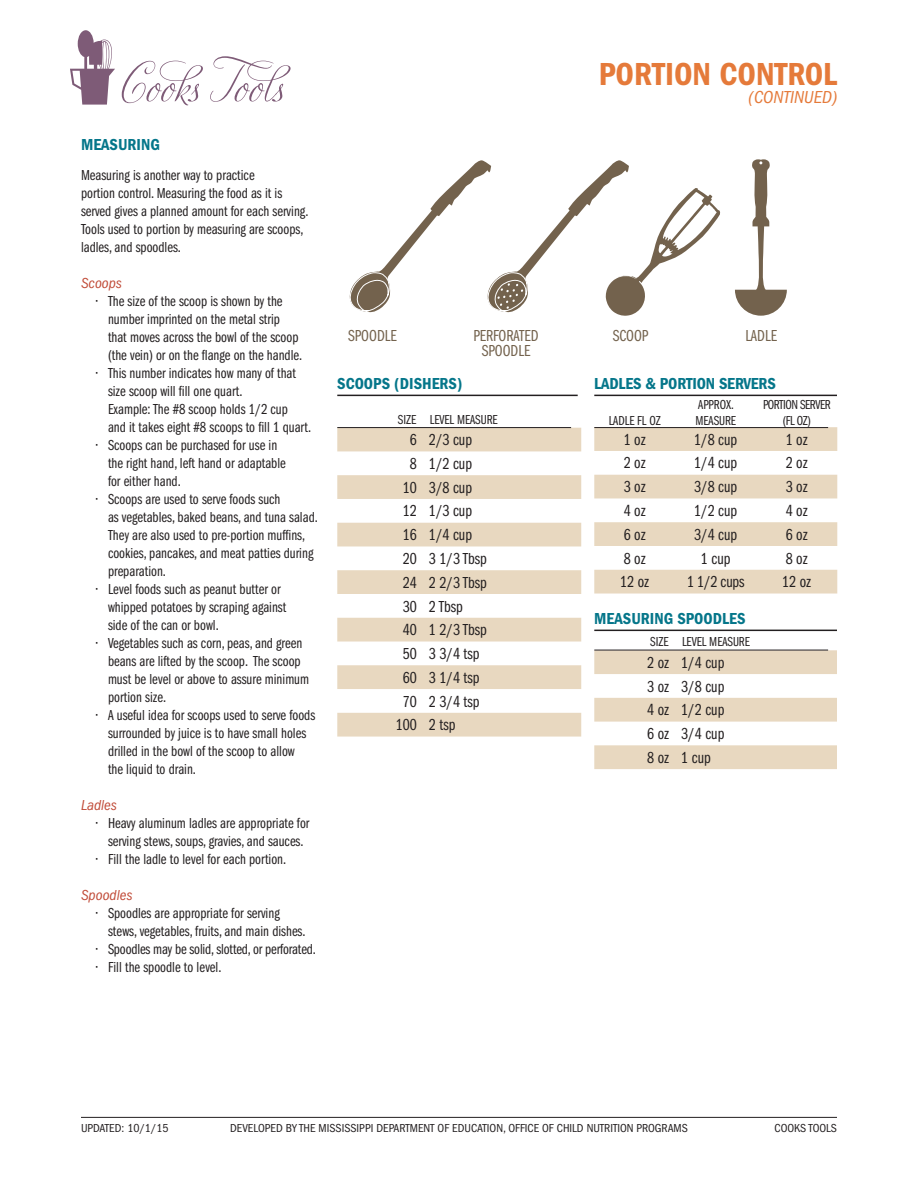
<style>
.page{position:relative;width:918px;height:1188px;background:#fff}
.page>*{position:absolute;margin:0;border:0;box-sizing:border-box;transform-origin:0 0}
.t1{font:50.85px "Adios Script Pro";color:#7e5b77}
.t2{font:33px "ITC Franklin Gothic Std Dm Cd";color:#e57a3a}
.t3{font:italic condensed 18px "ITC Franklin Gothic Std";color:#e57a3a}
.t4{font:16.5px/23.7px "ITC Franklin Gothic Std Bk Cp";color:#231f20;text-align:justify}
.t5{font:16.5px "ITC Franklin Gothic Std Dm Cd";color:#05768a}
.t6{font:16.5px "ITC Franklin Gothic Std Bk Cp";color:#73624d}
.t7{font:15px/18px "ITC Franklin Gothic Std Bk Cp";color:#231f20}
.t8{font:italic condensed 15px "ITC Franklin Gothic Std";color:#c14c39}
.t9{font:13.5px/16.2px "ITC Franklin Gothic Std Bk Cp";color:#231f20}
.t10{font:13.5px/16.2px "ITC Franklin Gothic Std Bk Cp";letter-spacing:-.03em;color:#231f20;text-align:center}
.t11{font:condensed 12px "ITC Franklin Gothic Std";color:#231f20}
</style>
<div class="page">
<svg style="left:70px;top:30px;width:45px;height:75px"></svg>
<hr style="left:81px;top:1117px;width:756px;height:1px;background:#231f20">
<svg style="left:337px;top:428px;width:244px;height:309px;fill:#e8d8c0"></svg>
<svg style="left:594px;top:649px;width:243px;height:120px"></svg>
<svg style="left:594px;top:427px;width:243px;height:167px"></svg>
<svg style="left:735px;top:159px;width:52px;height:157px"></svg>
<svg style="left:349px;top:160px;width:372px;height:156px"></svg>
<hr style="left:337px;top:395px;width:241px;height:1px;background:#231f20">
<hr style="left:594px;top:395px;width:243px;height:1px;background:#231f20">
<hr style="left:594px;top:630px;width:243px;height:1px;background:#231f20">
<hr style="left:337px;top:427px;width:234px;height:1px;background:#231f20">
<hr style="left:594px;top:427px;width:234px;height:1px;background:#231f20">
<hr style="left:594px;top:650px;width:234px;height:1px;background:#231f20">
<h1 class="t1" style="left:121px;top:53px;width:188px">Cooks Tools</h1>
<p class="t5" style="left:81px;top:135px;width:80px">MEASURING</p>
<p class="t7" style="left:81px;top:166px;width:229px">Measuring is another way to practice<br>portion control. Measuring the food as it is served gives a planned amount for each serving.<br>Tools used to portion by measuring are scoops, ladles, and spoodles.</p>
<p class="t8" style="left:81px;top:275px;width:43px">Scoops</p>
<p class="t7" style="left:108px;top:292px;width:196px;text-indent:-12px">• The size of the scoop is shown by the number imprinted on the metal strip that moves across the bowl of the scoop (the vein) or on the flange on the handle.</p>
<p class="t7" style="left:108px;top:364px;width:205px;text-indent:-12px">• This number indicates how many of that size scoop will fill one quart.<br>Example: The #8 scoop holds 1/2 cup<br>and it takes eight #8 scoops to fill 1 quart.</p>
<p class="t7" style="left:108px;top:436px;width:179px;text-indent:-12px">• Scoops can be purchased for use in the right hand, left hand or adaptable for either hand.</p>
<p class="t7" style="left:108px;top:490px;width:211px;text-indent:-12px">• Scoops are used to serve foods such<br>as vegetables, baked beans, and tuna salad.<br>They are also used to pre-portion muffins, cookies, pancakes, and meat patties during preparation.</p>
<p class="t7" style="left:108px;top:580px;width:180px;text-indent:-12px">• Level foods such as peanut butter or whipped potatoes by scraping against side of the can or bowl.</p>
<p class="t7" style="left:108px;top:634px;width:203px;text-indent:-12px">• Vegetables such as corn, peas, and green beans are lifted by the scoop. The scoop must be level or above to assure minimum portion size.</p>
<p class="t7" style="left:108px;top:706px;width:209px;text-indent:-12px">• A useful idea for scoops used to serve foods surrounded by juice is to have small holes drilled in the bowl of the scoop to allow<br>the liquid to drain.</p>
<p class="t8" style="left:81px;top:797px;width:37px">Ladles</p>
<p class="t7" style="left:96px;top:814px;width:215px;text-align:center">• Heavy aluminum ladles are appropriate for serving stews, soups, gravies, and sauces.</p>
<p class="t7" style="left:96px;top:850px;width:192px">• Fill the ladle to level for each portion.</p>
<p class="t8" style="left:81px;top:887px;width:53px">Spoodles</p>
<p class="t7" style="left:108px;top:904px;width:199px;text-indent:-12px">• Spoodles are appropriate for serving stews, vegetables, fruits, and main dishes.</p>
<p class="t7" style="left:96px;top:940px;width:221px">• Spoodles may be solid, slotted, or perforated.</p>
<p class="t7" style="left:96px;top:958px;width:127px">• Fill the spoodle to level.</p>
<h2 class="t2" style="left:599px;top:56px;width:240px">PORTION CONTROL</h2>
<p class="t3" style="left:749px;top:87px;width:90px">(CONTINUED)</p>
<p class="t6" style="left:348px;top:327px;width:50px">SPOODLE</p>
<p class="t6" style="left:473px;top:327px;width:67px">PERFORATED</p>
<p class="t6" style="left:613px;top:327px;width:37px">SCOOP</p>
<p class="t6" style="left:482px;top:342px;width:50px">SPOODLE</p>
<p class="t6" style="left:745px;top:327px;width:33px">LADLE</p>
<p class="t5" style="left:337px;top:374px;width:127px">SCOOPS (DISHERS)</p>
<p class="t9" style="left:398px;top:411px;width:101px">SIZE LEVEL MEASURE</p>
<p class="t4" style="left:410px;top:428px;width:64px">6 2/3 cup</p>
<p class="t4" style="left:410px;top:452px;width:64px">8 1/2 cup</p>
<p class="t4" style="left:403px;top:476px;width:71px">10 3/8 cup</p>
<p class="t4" style="left:403px;top:499px;width:71px">12 1/3 cup</p>
<p class="t4" style="left:403px;top:523px;width:71px">16 1/4 cup</p>
<p class="t4" style="left:403px;top:547px;width:86px">20 3 1/3 Tbsp</p>
<p class="t4" style="left:403px;top:571px;width:86px">24 2 2/3 Tbsp</p>
<p class="t4" style="left:403px;top:595px;width:61px">30 2 Tbsp</p>
<p class="t4" style="left:403px;top:618px;width:86px">40 1 2/3 Tbsp</p>
<p class="t4" style="left:403px;top:642px;width:78px">50 3 3/4 tsp</p>
<p class="t4" style="left:403px;top:666px;width:78px">60 3 1/4 tsp</p>
<p class="t4" style="left:403px;top:690px;width:78px">70 2 3/4 tsp</p>
<p class="t4" style="left:396px;top:713px;width:61px">100 2 tsp</p>
<p class="t5" style="left:594px;top:374px;width:183px">LADLES &amp; PORTION SERVERS</p>
<p class="t9" style="left:609px;top:413px;width:54px">LADLE FL OZ</p>
<p class="t9" style="left:696px;top:397px;width:42px">APPROX.<br>MEASURE</p>
<p class="t10" style="left:763px;top:397px;width:69px">PORTION SERVER (FL OZ)</p>
<p class="t4" style="left:624px;top:428px;width:24px">1 oz</p>
<p class="t4" style="left:694px;top:428px;width:45px">1/8 cup</p>
<p class="t4" style="left:786px;top:428px;width:24px">1 oz</p>
<p class="t4" style="left:624px;top:451px;width:24px">2 oz</p>
<p class="t4" style="left:694px;top:451px;width:45px">1/4 cup</p>
<p class="t4" style="left:786px;top:451px;width:24px">2 oz</p>
<p class="t4" style="left:624px;top:475px;width:24px">3 oz</p>
<p class="t4" style="left:694px;top:475px;width:45px">3/8 cup</p>
<p class="t4" style="left:786px;top:475px;width:24px">3 oz</p>
<p class="t4" style="left:624px;top:499px;width:24px">4 oz</p>
<p class="t4" style="left:694px;top:499px;width:45px">1/2 cup</p>
<p class="t4" style="left:786px;top:499px;width:24px">4 oz</p>
<p class="t4" style="left:624px;top:523px;width:24px">6 oz</p>
<p class="t4" style="left:694px;top:523px;width:45px">3/4 cup</p>
<p class="t4" style="left:786px;top:523px;width:24px">6 oz</p>
<p class="t4" style="left:624px;top:547px;width:24px">8 oz</p>
<p class="t4" style="left:701px;top:547px;width:31px">1 cup</p>
<p class="t4" style="left:786px;top:547px;width:24px">8 oz</p>
<p class="t4" style="left:620px;top:570px;width:31px">12 oz</p>
<p class="t4" style="left:687px;top:570px;width:59px">1 1/2 cups</p>
<p class="t4" style="left:782px;top:570px;width:31px">12 oz</p>
<p class="t5" style="left:594px;top:609px;width:153px">MEASURING SPOODLES</p>
<p class="t9" style="left:650px;top:634px;width:101px">SIZE LEVEL MEASURE</p>
<p class="t4" style="left:647px;top:651px;width:79px">2 oz 1/4 cup 3 oz 3/8 cup 4 oz 1/2 cup 6 oz 3/4 cup 8 oz 1 cup</p>
<p class="t11" style="left:81px;top:1121px;width:89px">UPDATED: 10/1/15</p>
<p class="t11" style="left:230px;top:1121px;width:459px">DEVELOPED BY THE MISSISSIPPI DEPARTMENT OF EDUCATION, OFFICE OF CHILD NUTRITION PROGRAMS</p>
<p class="t11" style="left:775px;top:1121px;width:64px">COOKS TOOLS</p>
</div>
